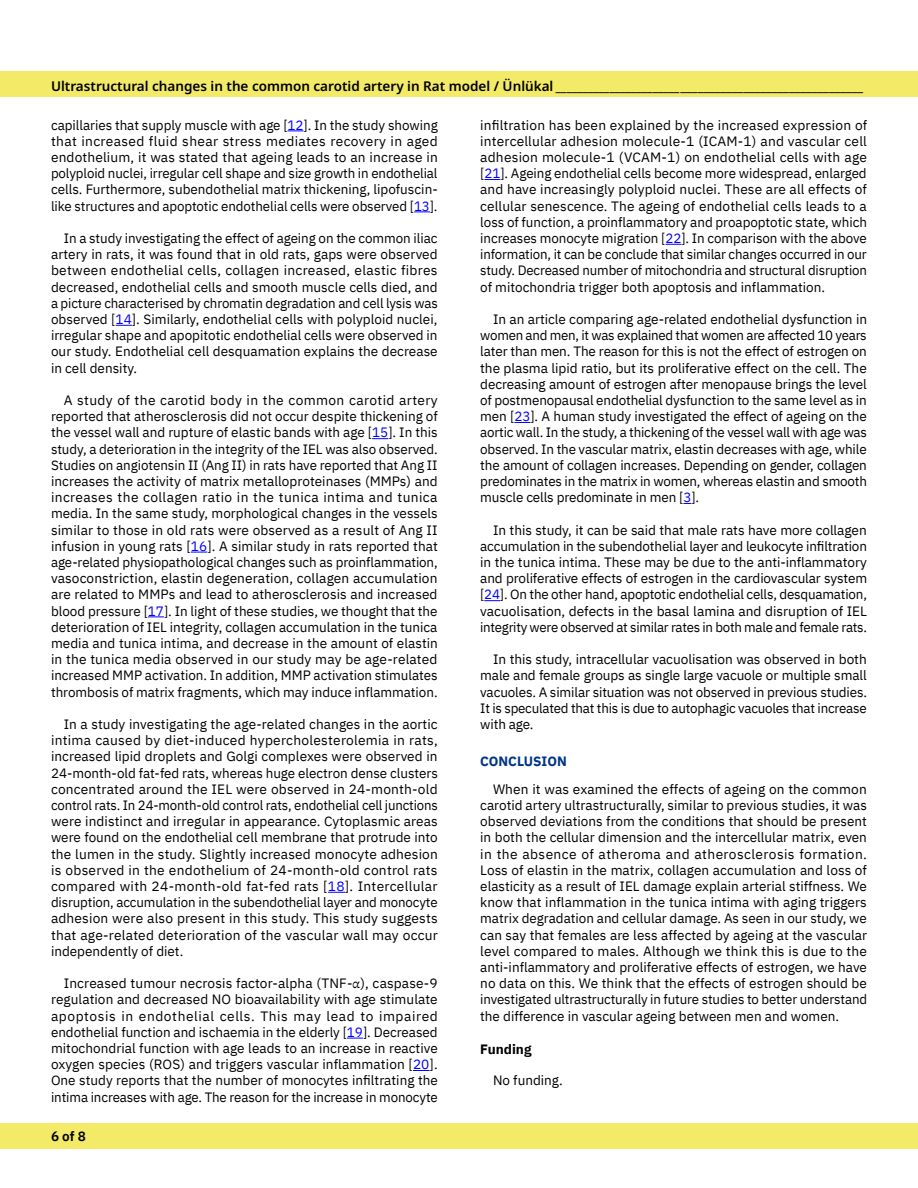
<style>
.page{position:relative;width:918px;height:1188px;background:#fff}
.page>*{position:absolute;margin:0;border:0;box-sizing:border-box;transform-origin:0 0}
.t1{font:13.5px/16.2px "IBM Plex Sans";letter-spacing:-.005em;color:#000;text-align:justify}
.t2{font:600 13.5px "Noto Sans";color:#000}
.t3{font:700 13.5px "IBM Plex Sans";color:#003687}
.t4{font:700 13.5px "IBM Plex Sans";color:#000}
.t5{font:600 13.5px "IBM Plex Sans";color:#000}
.s1{font-style:italic}
.s2{color:#00f}
.s3{font-family:"STIX Two Math"}
</style>
<div class="page">
<div style="left:0;top:71px;width:918px;height:26px;background:#f3ea67"></div>
<div style="left:0;top:1123px;width:918px;height:25px;background:#f3ea67"></div>
<svg style="left:287px;top:130px;width:17px;height:1px"></svg>
<svg style="left:414px;top:211px;width:16px;height:1px"></svg>
<svg style="left:116px;top:325px;width:16px;height:1px"></svg>
<svg style="left:372px;top:438px;width:16px;height:1px"></svg>
<svg style="left:191px;top:552px;width:16px;height:1px"></svg>
<svg style="left:148px;top:616px;width:16px;height:1px"></svg>
<svg style="left:328px;top:892px;width:17px;height:1px"></svg>
<svg style="left:347px;top:1038px;width:16px;height:1px"></svg>
<svg style="left:413px;top:1070px;width:17px;height:1px"></svg>
<svg style="left:484px;top:179px;width:16px;height:1px"></svg>
<svg style="left:666px;top:244px;width:15px;height:1px"></svg>
<svg style="left:514px;top:422px;width:16px;height:1px"></svg>
<svg style="left:484px;top:600px;width:16px;height:1px"></svg>
<p class="t2" style="left:51px;top:79px;width:814px">Ultrastructural changes in the common carotid artery in Rat model / Ünlükal <span class="s1">_______________________</span>________________________________</p>
<p class="t1" style="left:51px;top:116px;width:388px">capillaries that supply muscle with age [<span class="s2">12</span>]. In the study showing that increased fluid shear stress mediates recovery in aged endothelium, it was stated that ageing leads to an increase in polyploid nuclei, irregular cell shape and size growth in endothelial cells. Furthermore, subendothelial matrix thickening, lipofuscin&shy;like structures and apoptotic endothelial cells were observed [<span class="s2">13</span>].</p>
<p class="t1" style="left:51px;top:229px;width:388px;text-indent:13px">In a study investigating the effect of ageing on the common iliac artery in rats, it was found that in old rats, gaps were observed between endothelial cells, collagen increased, elastic fibres decreased, endothelial cells and smooth muscle cells died, and a picture characterised by chromatin degradation and cell lysis was observed [<span class="s2">14</span>]. Similarly, endothelial cells with polyploid nuclei, irregular shape and apopitotic endothelial cells were observed in our study. Endothelial cell desquamation explains the decrease in cell density.</p>
<p class="t1" style="left:51px;top:391px;width:388px;text-indent:13px">A study of the carotid body in the common carotid artery reported that atherosclerosis did not occur despite thickening of the vessel wall and rupture of elastic bands with age [<span class="s2">15</span>]. In this study, a deterioration in the integrity of the IEL was also observed.<br>Studies on angiotensin II (Ang II) in rats have reported that Ang II increases the activity of matrix metalloproteinases (MMPs) and increases the collagen ratio in the tunica intima and tunica media. In the same study, morphological changes in the vessels similar to those in old rats were observed as a result of Ang II infusion in young rats [<span class="s2">16</span>]. A similar study in rats reported that age-related physiopathological changes such as proinflammation, vasoconstriction, elastin degeneration, collagen accumulation are related to MMPs and lead to atherosclerosis and increased blood pressure [<span class="s2">17</span>]. In light of these studies, we thought that the deterioration of IEL integrity, collagen accumulation in the tunica media and tunica intima, and decrease in the amount of elastin in the tunica media observed in our study may be age-related increased MMP activation. In addition, MMP activation stimulates thrombosis of matrix fragments, which may induce inflammation.</p>
<p class="t1" style="left:51px;top:715px;width:388px;text-indent:13px">In a study investigating the age-related changes in the aortic intima caused by diet-induced hypercholesterolemia in rats, increased lipid droplets and Golgi complexes were observed in 24-month-old fat-fed rats, whereas huge electron dense clusters concentrated around the IEL were observed in 24-month-old control rats. In 24-month-old control rats, endothelial cell junctions were indistinct and irregular in appearance. Cytoplasmic areas were found on the endothelial cell membrane that protrude into the lumen in the study. Slightly increased monocyte adhesion is observed in the endothelium of 24-month-old control rats compared with 24-month-old fat-fed rats [<span class="s2">18</span>]. Intercellular disruption, accumulation in the subendothelial layer and monocyte adhesion were also present in this study. This study suggests that age-related deterioration of the vascular wall may occur independently of diet.</p>
<p class="t1" style="left:51px;top:974px;width:388px;text-indent:13px">Increased tumour necrosis factor-alpha (TNF-<span class="s3">α</span>), caspase-9 regulation and decreased NO bioavailability with age stimulate apoptosis in endothelial cells. This may lead to impaired endothelial function and ischaemia in the elderly [<span class="s2">19</span>]. Decreased mitochondrial function with age leads to an increase in reactive oxygen species (ROS) and triggers vascular inflammation [<span class="s2">20</span>].<br>One study reports that the number of monocytes infiltrating the intima increases with age. The reason for the increase in monocyte</p>
<p class="t5" style="left:51px;top:1126px;width:36px">6 of 8</p>
<p class="t1" style="left:480px;top:116px;width:388px">infiltration has been explained by the increased expression of intercellular adhesion molecule-1 (ICAM-1) and vascular cell adhesion molecule-1 (VCAM-1) on endothelial cells with age [<span class="s2">21</span>]. Ageing endothelial cells become more widespread, enlarged and have increasingly polyploid nuclei. These are all effects of cellular senescence. The ageing of endothelial cells leads to a loss of function, a proinflammatory and proapoptotic state, which increases monocyte migration [<span class="s2">22</span>]. In comparison with the above information, it can be conclude that similar changes occurred in our study. Decreased number of mitochondria and structural disruption of mitochondria trigger both apoptosis and inflammation.</p>
<p class="t1" style="left:480px;top:310px;width:388px;text-indent:13px">In an article comparing age-related endothelial dysfunction in women and men, it was explained that women are affected 10 years later than men. The reason for this is not the effect of estrogen on the plasma lipid ratio, but its proliferative effect on the cell. The decreasing amount of estrogen after menopause brings the level of postmenopausal endothelial dysfunction to the same level as in men [<span class="s2">23</span>]. A human study investigated the effect of ageing on the aortic wall. In the study, a thickening of the vessel wall with age was observed. In the vascular matrix, elastin decreases with age, while the amount of collagen increases. Depending on gender, collagen predominates in the matrix in women, whereas elastin and smooth muscle cells predominate in men [<span class="s2">3</span>].</p>
<p class="t1" style="left:480px;top:521px;width:388px;text-indent:13px">In this study, it can be said that male rats have more collagen accumulation in the subendothelial layer and leukocyte infiltration in the tunica intima. These may be due to the anti-inflammatory and proliferative effects of estrogen in the cardiovascular system [<span class="s2">24</span>]. On the other hand, apoptotic endothelial cells, desquamation, vacuolisation, defects in the basal lamina and disruption of IEL integrity were observed at similar rates in both male and female rats.</p>
<p class="t1" style="left:480px;top:650px;width:388px;text-indent:13px">In this study, intracellular vacuolisation was observed in both male and female groups as single large vacuole or multiple small vacuoles. A similar situation was not observed in previous studies.<br>It is speculated that this is due to autophagic vacuoles that increase with age.</p>
<p class="t3" style="left:480px;top:751px;width:88px">CONCLUSION</p>
<p class="t1" style="left:480px;top:780px;width:388px;text-indent:13px">When it was examined the effects of ageing on the common carotid artery ultrastructurally, similar to previous studies, it was observed deviations from the conditions that should be present in both the cellular dimension and the intercellular matrix, even in the absence of atheroma and atherosclerosis formation.<br>Loss of elastin in the matrix, collagen accumulation and loss of elasticity as a result of IEL damage explain arterial stiffness. We know that inflammation in the tunica intima with aging triggers matrix degradation and cellular damage. As seen in our study, we can say that females are less affected by ageing at the vascular level compared to males. Although we think this is due to the anti-inflammatory and proliferative effects of estrogen, we have no data on this. We think that the effects of estrogen should be investigated ultrastructurally in future studies to better understand the difference in vascular ageing between men and women.</p>
<p class="t4" style="left:480px;top:1038px;width:53px">Funding</p>
<p class="t1" style="left:493px;top:1071px;width:71px">No funding.</p>
</div>
